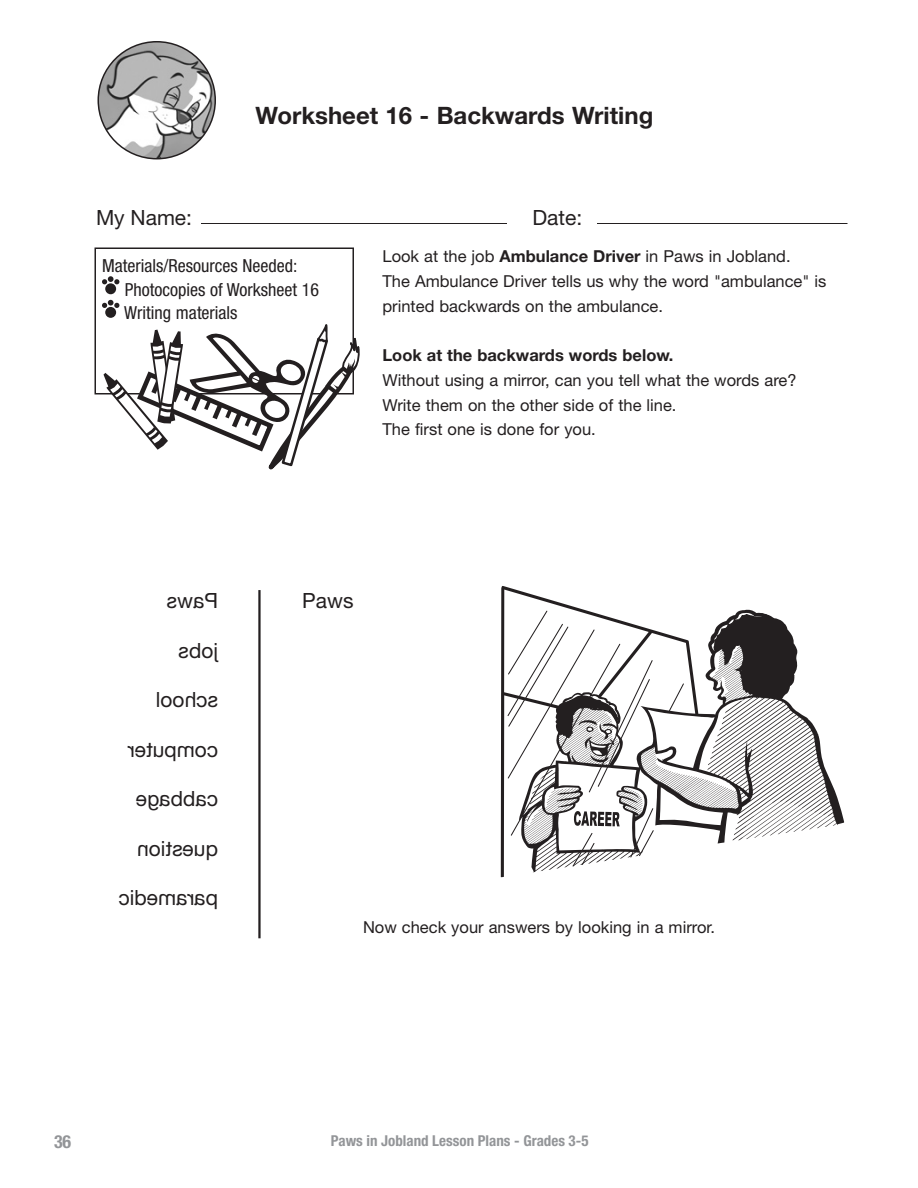
<style>
.page{position:relative;width:918px;height:1188px;background:#fff}
.page>*{position:absolute;margin:0;border:0;box-sizing:border-box;transform-origin:0 0}
.t1{font:700 24px "Helvetica Neue";color:#231f20}
.Main_Body_Text_-_K_1{font:21px "Helvetica Neue";color:#231f20}
.Materials_Title{font:condensed 18px "Helvetica Neue";color:#231f20}
.t2{font:700 condensed 18px "Helvetica Neue";color:#939598}
.Main_Body_Text_-_K_1-2{font:16.5px/24.8px "Helvetica Neue";color:#231f20}
.Main_Body_Text_-_K_1-3{font:700 16.5px "Helvetica Neue";color:#231f20}
.t3{font:700 condensed 15px "Helvetica Neue";color:#939598}
.s1{font-weight:700}
</style>
<div class="page">
<hr style="left:201px;top:223px;width:306px;height:1px;background:#231f20">
<hr style="left:597px;top:223px;width:251px;height:1px;background:#231f20">
<div style="left:94px;top:248px;width:260px;height:146px;border:2px solid #231f20"></div>
<svg style="left:104px;top:324px;width:256px;height:146px"></svg>
<div style="left:105px;top:283px;width:11px;height:11px;background:#231f20;border-radius:50%"></div>
<svg style="left:102px;top:276px;width:17px;height:8px"></svg>
<div style="left:105px;top:307px;width:11px;height:11px;background:#231f20;border-radius:50%"></div>
<svg style="left:102px;top:300px;width:17px;height:8px"></svg>
<hr style="left:258px;top:590px;width:3px;height:348px;background:#231f20">
<svg style="left:501px;top:586px;width:343px;height:291px"></svg>
<svg style="left:507px;top:610px;width:178px;height:257px"></svg>
<svg style="left:712px;top:614px;width:83px;height:85px"></svg>
<svg style="left:518px;top:692px;width:103px;height:134px"></svg>
<img style="left:98px;top:42px;width:117px;height:117px;border-radius:50%">
<div style="left:98px;top:41px;width:118px;height:118px;border:2px solid #231f20;border-radius:50%"></div>
<p class="t1" style="left:256px;top:101px;width:399px">Worksheet 16 - Backwards Writing</p>
<p class="Main_Body_Text_-_K_1" style="left:96px;top:205px;width:98px">My Name:</p>
<p class="Main_Body_Text_-_K_1" style="left:532px;top:205px;width:51px">Date:</p>
<p class="Materials_Title" style="left:102px;top:255px;width:197px">Materials/Resources Needed:</p>
<p class="Materials_Title" style="left:125px;top:279px;width:196px">Photocopies of Worksheet 16</p>
<p class="Materials_Title" style="left:124px;top:303px;width:115px">Writing materials</p>
<p class="Main_Body_Text_-_K_1-2" style="left:382px;top:244px;width:410px">Look at the job <span class="s1">Ambulance Driver</span> in Paws in Jobland.</p>
<p class="Main_Body_Text_-_K_1-2" style="left:382px;top:268px;width:445px">The Ambulance Driver tells us why the word "ambulance" is printed backwards on the ambulance.</p>
<p class="Main_Body_Text_-_K_1-3" style="left:382px;top:345px;width:293px">Look at the backwards words below.</p>
<p class="Main_Body_Text_-_K_1-2" style="left:382px;top:367px;width:416px">Without using a mirror, can you tell what the words are?</p>
<p class="Main_Body_Text_-_K_1-2" style="left:382px;top:392px;width:296px">Write them on the other side of the line.</p>
<p class="Main_Body_Text_-_K_1-2" style="left:382px;top:417px;width:215px">The first one is done for you.</p>
<p class="Main_Body_Text_-_K_1" style="left:302px;top:588px;width:53px">Paws</p>
<p class="Main_Body_Text_-_K_1-2" style="left:363px;top:914px;width:354px">Now check your answers by looking in a mirror.</p>
<p class="t2" style="left:54px;top:1131px;width:19px">36</p>
<p class="t3" style="left:331px;top:1131px;width:259px">Paws in Jobland Lesson Plans - Grades 3-5</p>
</div>
